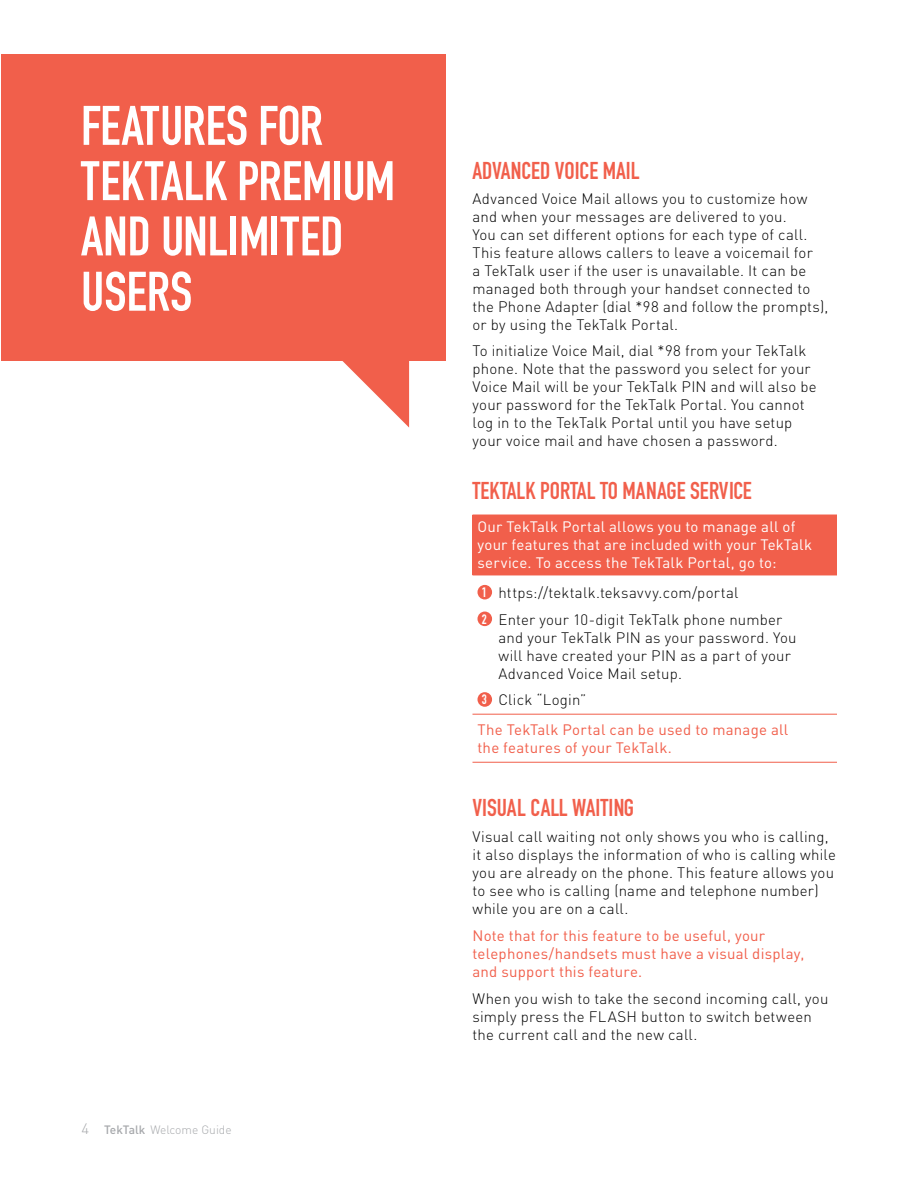
<style>
.page{position:relative;width:918px;height:1188px;background:#fff}
.page>*{position:absolute;margin:0;border:0;box-sizing:border-box;transform-origin:0 0}
.t1{font:54.75px/55.3px "DIN Engschrift";color:#fff}
.t2{font:24px "DIN Engschrift";color:#f15f4b}
.t3{font:300 15px/18px "DIN";letter-spacing:.015em;color:#000}
.t4{font:15px/18px "DIN";letter-spacing:.015em;color:#f15f4b}
.t5{font:15px/18px "DIN";letter-spacing:.015em;color:#fff}
.t6{font:300 12px "DIN";color:#a7a9ac}
.s1{font-size:15px}
.s2{font-weight:500}
.s3{font-family:"DIN Engschrift Alternate";font-weight:400;font-size:13.5px;color:#fff}
.s4{font-family:"DIN Engschrift Alternate";font-size:13.5px;color:#fff}
.s5{font-weight:300;color:#000}
</style>
<div class="page">
<div style="left:1px;top:54px;width:445px;height:306px;background:#f15f4b"></div>
<svg style="left:340px;top:360px;width:69px;height:68px"></svg>
<div style="left:472px;top:515px;width:365px;height:60px;background:#f15f4b"></div>
<hr style="left:472px;top:575px;width:365px;height:1px;background:#f15f4b">
<hr style="left:472px;top:714px;width:365px;height:1px;background:#f15f4b">
<hr style="left:472px;top:762px;width:365px;height:1px;background:#f15f4b">
<div style="left:477px;top:585px;width:15px;height:14px;background:#f15f4b;border-radius:50%"></div>
<div style="left:477px;top:612px;width:15px;height:14px;background:#f15f4b;border-radius:50%"></div>
<div style="left:477px;top:692px;width:15px;height:15px;background:#f15f4b;border-radius:50%"></div>
<h1 class="t1" style="left:81px;top:98px;width:243px">FEATURES FOR<br>TEKTALK PREMIUM<br>AND UNLIMITED<br>USERS</h1>
<p class="t6" style="left:82px;top:1122px;width:152px"><span class="s1">4</span> <span class="s2">TekTalk</span> Welcome Guide</p>
<h2 class="t2" style="left:472px;top:156px;width:92px">ADVANCED VOICE</h2>
<h2 class="t2" style="left:603px;top:156px;width:31px">MAIL</h2>
<p class="t3" style="left:472px;top:189px;width:357px">Advanced Voice Mail allows you to customize how and when your messages are delivered to you.<br>You can set different options for each type of call.<br>This feature allows callers to leave a voicemail for<br>a TekTalk user if the user is unavailable. It can be managed both through your handset connected to the Phone Adapter (dial *98 and follow the prompts), or by using the TekTalk Portal.</p>
<p class="t3" style="left:472px;top:342px;width:346px">To initialize Voice Mail, dial *98 from your TekTalk phone. Note that the password you select for your Voice Mail will be your TekTalk PIN and will also be your password for the TekTalk Portal. You cannot log in to the TekTalk Portal until you have setup your voice mail and have chosen a password.</p>
<h2 class="t2" style="left:472px;top:476px;width:265px">TEKTALK PO RTAL TO MANAGE SE RVICE</h2>
<p class="t5" style="left:477px;top:518px;width:336px">Our TekTalk Portal allows you to manage all of your features that are included with your TekTalk service. To access the TekTalk Portal, go to:</p>
<p class="t3" style="left:482px;top:579px;width:302px;line-height:26.7px"><span class="s3">1</span> https://tektalk.teksavvy.com/portal<br><span class="s3">2</span> Enter your 10-digit TekTalk phone number</p>
<p class="t3" style="left:498px;top:628px;width:300px">and your TekTalk PIN as your password. You will have created your PIN as a part of your<br>Advanced Voice Mail setup.</p>
<p class="t4" style="left:477px;top:685px;width:312px;line-height:30px"><span class="s4">3</span> <span class="s5">Click “Login”<br></span>The TekTalk Portal can be used to manage all</p>
<p class="t4" style="left:477px;top:739px;width:196px">the features of your TekTalk.</p>
<h2 class="t2" style="left:472px;top:793px;width:161px">VISUAL CALL WAITI NG</h2>
<p class="t3" style="left:472px;top:828px;width:365px">Visual call waiting not only shows you who is calling, it also displays the information of who is calling while you are already on the phone. This feature allows you to see who is calling (name and telephone number) while you are on a call.</p>
<p class="t4" style="left:472px;top:926px;width:333px">Note that for this feature to be useful, your telephones/handsets must have a visual display, and support this feature.</p>
<p class="t3" style="left:472px;top:989px;width:357px">When you wish to take the second incoming call, you simply press the FLASH button to switch between the current call and the new call.</p>
</div>
